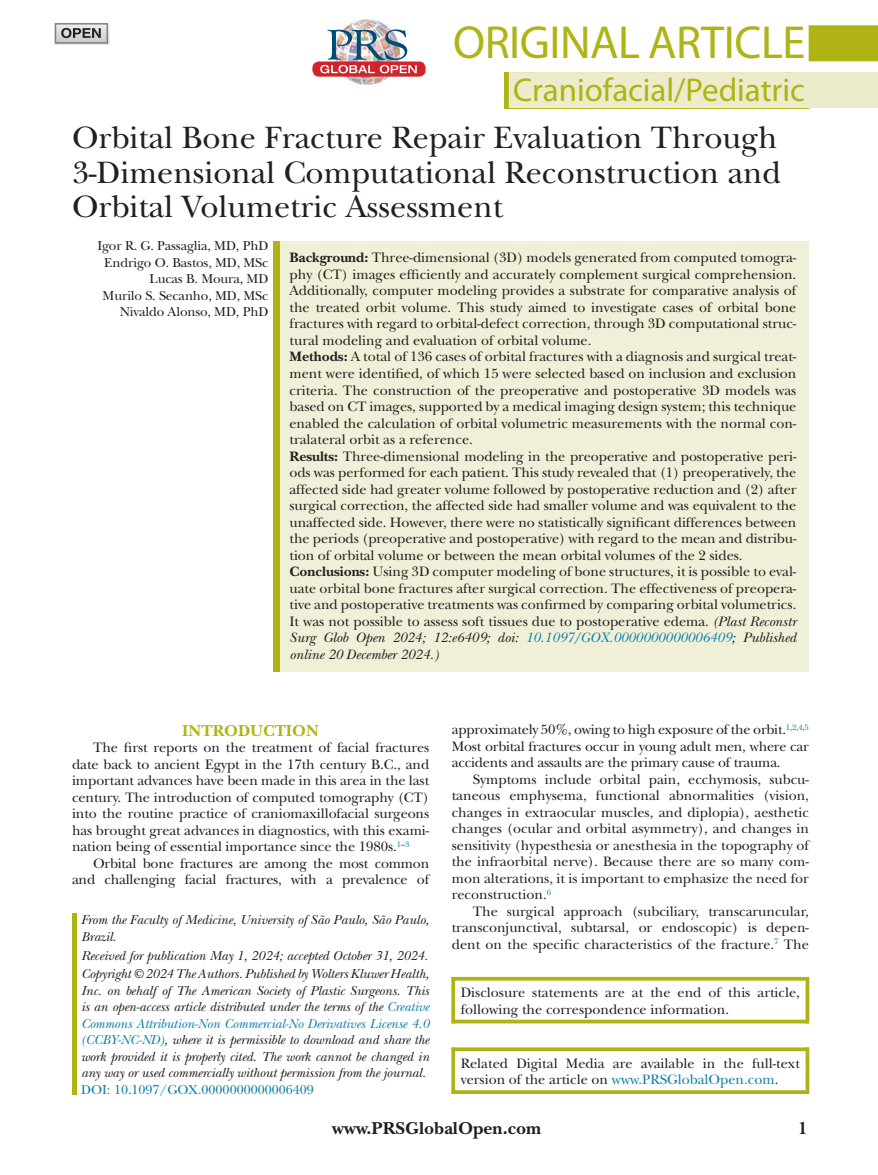
<style>
.page{position:relative;width:878px;height:1175px;background:#fff}
.page>*{position:absolute;margin:0;border:0;box-sizing:border-box;transform-origin:0 0}
.t1{font:46.5px "Myriad Pro";letter-spacing:-.01em;color:#afb314}
.t2{font:33px "Myriad Pro";color:#afb314}
.t3{font:32.25px/34.5px "New Baskerville Std";color:#231f20;text-align:justify}
.t4{font:700 18px "New Baskerville Std";color:#231f20}
.t5{font:700 16.5px "New Baskerville Std";color:#afb314}
.t6{font:14.25px/16.5px "New Baskerville Std";color:#231f20;text-align:justify}
.t7{font:italic 13.5px/16.5px "New Baskerville Std";color:#231f20}
.t8{font:13.5px/16.5px "New Baskerville Std";letter-spacing:-.01em;color:#231f20;text-align:right}
.t9{font:13.5px "New Baskerville Std";color:#0f7eac}
.s1{font-weight:700}
.s2{font-style:italic}
.s3{font-style:italic;color:#0f7eac}
.s4{color:#0f7eac}
</style>
<div class="page">
<div style="left:508px;top:72px;width:370px;height:36px;background:#ececcc"></div>
<div style="left:808px;top:25px;width:70px;height:36px;background:#afb314"></div>
<img style="left:343px;top:20px;width:48px;height:64px">
<div style="left:312px;top:61px;width:113px;height:16px;background:#d1232a;border-radius:7px"></div>
<img style="left:320px;top:29px;width:97px;height:44px">
<div style="left:274px;top:126px;width:534px;height:545px;background:#eff0d7"></div>
<div style="left:274px;top:240px;width:6px;height:109px;background:#afb314"></div>
<div style="left:274px;top:339px;width:6px;height:109px;background:#afb314"></div>
<div style="left:274px;top:438px;width:6px;height:126px;background:#afb314"></div>
<div style="left:274px;top:553px;width:6px;height:118px;background:#afb314"></div>
<hr style="left:72px;top:913px;width:4px;height:33px;background:#afb314">
<hr style="left:72px;top:946px;width:4px;height:19px;background:#afb314">
<hr style="left:72px;top:965px;width:4px;height:118px;background:#afb314">
<hr style="left:72px;top:1081px;width:4px;height:13px;background:#afb314">
<div style="left:272px;top:126px;width:536px;height:115px;background:#fff"></div>
<img style="left:54px;top:23px;width:55px;height:22px">
<svg style="left:451px;top:977px;width:4px;height:46px"></svg>
<svg style="left:805px;top:977px;width:4px;height:46px"></svg>
<svg style="left:452px;top:976px;width:356px;height:4px"></svg>
<svg style="left:452px;top:1019px;width:356px;height:4px"></svg>
<svg style="left:451px;top:1047px;width:4px;height:47px"></svg>
<svg style="left:805px;top:1047px;width:4px;height:47px"></svg>
<svg style="left:452px;top:1047px;width:356px;height:4px"></svg>
<svg style="left:452px;top:1090px;width:356px;height:4px"></svg>
<div style="left:55px;top:23px;width:53px;height:21px;border:2px solid #808285"></div>
<svg style="left:61px;top:28px;width:40px;height:10px"></svg>
<h1 class="t1" style="left:453px;top:14px;width:354px">Original Article</h1>
<h2 class="t2" style="left:513px;top:69px;width:293px">Craniofacial/Pediatric</h2>
<h3 class="t3" style="left:72px;top:121px;width:710px">Orbital Bone Fracture Repair Evaluation Through 3-Dimensional Computational Reconstruction and Orbital Volumetric Assessment</h3>
<p class="t8" style="left:97px;top:238px;width:172px">Igor R. G. Passaglia, MD, PhD<br>Endrigo O. Bastos, MD, MSc<br>Lucas B. Moura, MD<br>Murilo S. Secanho, MD, MSc<br>Nivaldo Alonso, MD, PhD</p>
<p class="t6" style="left:289px;top:250px;width:508px;text-align:left"><span class="s1">Background:</span> Three-dimensional (3D) models generated from computed tomogra&shy;phy (CT) images efficiently and accurately complement surgical comprehension.<br>Additionally, computer modeling provides a substrate for comparative analysis of the treated orbit volume. This study aimed to investigate cases of orbital bone fractures with regard to orbital-defect correction, through 3D computational struc&shy;tural modeling and evaluation of orbital volume.<br><span class="s1">Methods:</span> A total of 136 cases of orbital fractures with a diagnosis and surgical treat&shy;ment were identified, of which 15 were selected based on inclusion and exclusion criteria. The construction of the preoperative and postoperative 3D models was based on CT images, supported by a medical imaging design system; this technique enabled the calculation of orbital volumetric measurements with the normal con&shy;tralateral orbit as a reference.<br><span class="s1">Results:</span> Three-dimensional modeling in the preoperative and postoperative peri&shy;ods was performed for each patient. This study revealed that (1) preoperatively, the affected side had greater volume followed by postoperative reduction and (2) after surgical correction, the affected side had smaller volume and was equivalent to the unaffected side. However, there were no statistically significant differences between the periods (preoperative and postoperative) with regard to the mean and distribu&shy;tion of orbital volume or between the mean orbital volumes of the 2 sides.<br><span class="s1">Conclusions:</span> Using 3D computer modeling of bone structures, it is possible to eval&shy;uate orbital bone fractures after surgical correction. The effectiveness of preopera&shy;tive and postoperative treatments was confirmed by comparing orbital volumetrics.<br>It was not possible to assess soft tissues due to postoperative edema. <span class="s2">(Plast Reconstr Surg Glob Open 2024; 12:e6409; doi:</span> <span class="s3">10.1097/GOX.0000000000006409</span><span class="s2">; Published online 20 December 2024.)</span></p>
<p class="t5" style="left:182px;top:721px;width:138px">INTRODUCTION</p>
<p class="t6" style="left:72px;top:739px;width:359px;text-indent:21px">The first reports on the treatment of facial fractures date back to ancient Egypt in the 17th century B.C., and important advances have been made in this area in the last century. The introduction of computed tomography (CT) into the routine practice of craniomaxillofacial surgeons has brought great advances in diagnostics, with this exami&shy;nation being of essential importance since the 1980s.<sup>1</sup><sup>–</sup><sup>3</sup></p>
<p class="t6" style="left:72px;top:855px;width:358px;text-align:right">Orbital bone fractures are among the most common and challenging facial fractures, with a prevalence of</p>
<p class="t7" style="left:81px;top:911px;width:350px">From the Faculty of Medicine, University of São Paulo, São Paulo,<br>Brazil.</p>
<p class="t7" style="left:81px;top:946px;width:350px;line-height:18.8px">Received for publication May 1, 2024; accepted October 31, 2024.<br>Copyright © 2024 The Authors. Published by Wolters Kluwer Health,</p>
<p class="t7" style="left:81px;top:982px;width:350px;text-align:justify">Inc. on behalf of The American Society of Plastic Surgeons. This is an open-access article distributed under the terms of the <span class="s4">Creative Commons Attribution-Non Commercial-No Derivatives License 4.0 (CCBY-NC-ND)</span>, where it is permissible to download and share the work provided it is properly cited. The work cannot be changed in any way or used commercially without permission from the journal.</p>
<p class="t9" style="left:81px;top:1081px;width:234px">DOI: 10.1097/GOX.0000000000006409</p>
<p class="t6" style="left:451px;top:721px;width:359px">approximately 50%, owing to high exposure of the orbit.<sup>1</sup><sup>,</sup><sup>2</sup><sup>,</sup><sup>4</sup><sup>,</sup><sup>5<br></sup>Most orbital fractures occur in young adult men, where car accidents and assaults are the primary cause of trauma.</p>
<p class="t6" style="left:451px;top:771px;width:359px;text-indent:21px">Symptoms include orbital pain, ecchymosis, subcu&shy;taneous emphysema, functional abnormalities (vision, changes in extraocular muscles, and diplopia), aesthetic changes (ocular and orbital asymmetry), and changes in sensitivity (hypesthesia or anesthesia in the topography of the infraorbital nerve). Because there are so many com&shy;mon alterations, it is important to emphasize the need for reconstruction.<sup>6</sup></p>
<p class="t6" style="left:451px;top:903px;width:359px;text-indent:21px">The surgical approach (subciliary, transcaruncular, transconjunctival, subtarsal, or endoscopic) is depen&shy;dent on the specific characteristics of the fracture.<sup>7</sup> The</p>
<p class="t6" style="left:460px;top:984px;width:341px">Disclosure statements are at the end of this article, following the correspondence information.</p>
<p class="t6" style="left:460px;top:1054px;width:341px">Related Digital Media are available in the full-text version of the article on <span class="s4">www.PRSGlobalOpen.com</span>.</p>
<p class="t4" style="left:332px;top:1118px;width:210px">www.PRSGlobalOpen.com</p>
<p class="t4" style="left:798px;top:1118px;width:11px">1</p>
</div>
